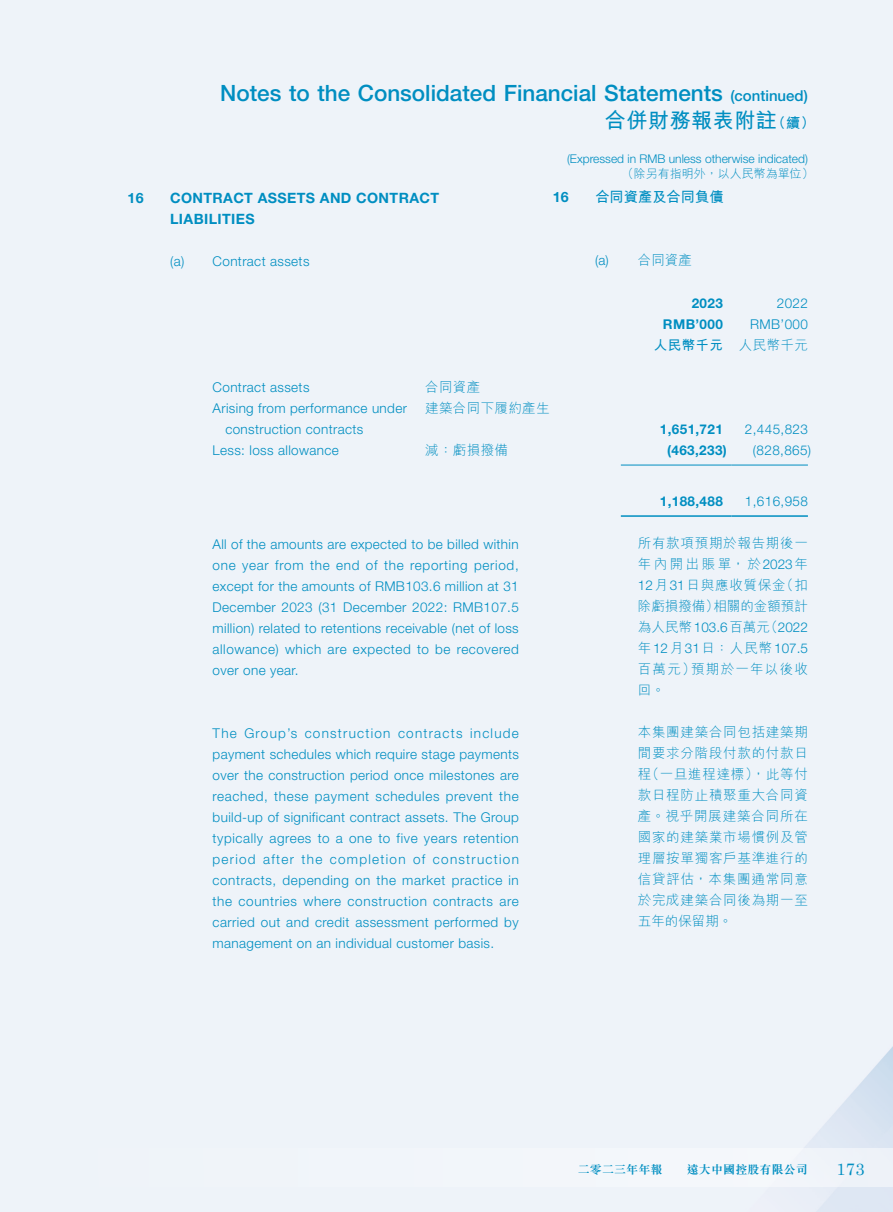
<style>
.page{position:relative;width:893px;height:1212px;background:#fff}
.page>*{position:absolute;margin:0;border:0;box-sizing:border-box;transform-origin:0 0}
.t1{font:500 22.5px "Helvetica Neue LT Std";color:#008ec1}
.t2{font:700 21px "M Hei HK";letter-spacing:.025em;color:#008ec1}
.t3{font:16.5px "Century";color:#008ec1}
.t4{font:700 14.25px/21px "Helvetica Neue LT Std";letter-spacing:.025em;color:#008ec1}
.t5{font:700 14.25px "M Hei HK";color:#008ec1}
.t6{font:300 13.5px/21px "Helvetica Neue LT Std";letter-spacing:.025em;color:#008ec1;text-align:justify}
.t7{font:300 13.5px/21px "M Hei HK";letter-spacing:.055em;color:#008ec1;text-align:justify}
.t8{font:700 13.5px "Helvetica Neue LT Std";letter-spacing:.025em;color:#008ec1}
.t9{font:300 13.5px/21px "Helvetica Neue LT Std";color:#008ec1}
.t10{font:300 13.5px/21px "M Hei HK";letter-spacing:.095em;color:#008ec1}
.t11{font:700 13.5px "M Hei HK";letter-spacing:.025em;color:#008ec1}
.t12{font:300 13.5px "M Hei HK";letter-spacing:.025em;color:#008ec1}
.t13{font:300 12px "Helvetica Neue LT Std";color:#008ec1}
.t14{font:700 12px "M Sung HK";letter-spacing:.01em;color:#008ec1}
.t15{font:300 12px "M Hei HK";color:#008ec1}
.s1{font-size:15px}
.s2{font-size:14.25px}
.s3{font-family:"Helvetica Neue LT Std"}
.s4{font-weight:300}
.s5{font-family:"M Hei HK"}
</style>
<div class="page">
<div style="left:0;top:1148px;width:893px;height:38px;background:#f1f5fa"></div>
<hr style="left:621px;top:465px;width:110px;height:1px;background:#008ec1">
<hr style="left:731px;top:465px;width:77px;height:1px;background:#008ec1">
<hr style="left:621px;top:515px;width:110px;height:2px;background:#008ec1">
<hr style="left:731px;top:515px;width:77px;height:2px;background:#008ec1">
<h1 class="t1" style="left:220px;top:79px;width:589px">Notes to the Consolidated Financial Statements <span class="s1">(continued)</span></h1>
<h2 class="t2" style="left:605px;top:105px;width:212px">合併財務報表附註<span class="s2">（續）</span></h2>
<p class="t13" style="left:567px;top:151px;width:242px">(Expressed in RMB unless otherwise indicated)</p>
<p class="t15" style="left:622px;top:167px;width:193px">（除另有指明外，以人民幣為單位）</p>
<p class="t4" style="left:128px;top:187px;width:18px">16</p>
<p class="t4" style="left:170px;top:187px;width:271px">CONTRACT ASSETS AND CONTRACT<br>LIABILITIES</p>
<p class="t6" style="left:170px;top:250px;width:141px">(a) Contract assets</p>
<p class="t4" style="left:553px;top:186px;width:17px">16</p>
<p class="t5" style="left:595px;top:187px;width:130px">合同資產及合同負債</p>
<p class="t7" style="left:595px;top:249px;width:98px"><span class="s3">(a)</span> 合同資產</p>
<p class="t8" style="left:692px;top:295px;width:33px">2023</p>
<p class="t6" style="left:777px;top:293px;width:33px">2022</p>
<p class="t8" style="left:663px;top:315px;width:61px">RMB’000</p>
<p class="t6" style="left:750px;top:313px;width:59px">RMB’000</p>
<p class="t11" style="left:654px;top:335px;width:155px">人民幣千元 <span class="s4">人民幣千元</span></p>
<p class="t6" style="left:213px;top:377px;width:98px">Contract assets</p>
<p class="t7" style="left:425px;top:376px;width:57px">合同資產</p>
<p class="t6" style="left:225px;top:398px;width:183px;text-indent:-13px">Arising from performance under construction contracts</p>
<p class="t12" style="left:425px;top:401px;width:126px">建築合同下履約產生</p>
<p class="t8" style="left:660px;top:421px;width:64px">1,651,721</p>
<p class="t6" style="left:745px;top:419px;width:64px">2,445,823</p>
<p class="t6" style="left:213px;top:440px;width:128px">Less: loss allowance</p>
<p class="t7" style="left:425px;top:440px;width:84px">減：虧損撥備</p>
<p class="t8" style="left:667px;top:442px;width:61px">(463,233)</p>
<p class="t6" style="left:753px;top:440px;width:60px">(828,865)</p>
<p class="t8" style="left:660px;top:492px;width:64px">1,188,488</p>
<p class="t6" style="left:745px;top:490px;width:64px">1,616,958</p>
<p class="t6" style="left:213px;top:533px;width:308px">All of the amounts are expected to be billed within one year from the end of the reporting period, except for the amounts of RMB103.6 million at 31<br>December 2023 (31 December 2022: RMB107.5 million) related to retentions receivable (net of loss allowance) which are expected to be recovered over one year.</p>
<p class="t7" style="left:638px;top:532px;width:172px">所有款項預期於報告期後一年內開出賬單，於<span class="s3">2023</span>年<span class="s3">12</span>月<span class="s3">31</span>日與應收質保金（扣除虧損撥備）相關的金額預計</p>
<p class="t9" style="left:638px;top:616px;width:172px"><span class="s5">為人民幣</span>103.6<span class="s5">百萬元（</span>2022<span class="s5">年</span>12<span class="s5">月</span>31<span class="s5">日：人民幣</span>107.5</p>
<p class="t10" style="left:638px;top:658px;width:172px">百萬元）預期於一年以後收回。</p>
<p class="t7" style="left:638px;top:721px;width:172px">本集團建築合同包括建築期間要求分階段付款的付款日程（一旦進程達標），此等付款日程防止積聚重大合同資產。視乎開展建築合同所在國家的建築業市場慣例及管理層按單獨客戶基準進行的信貸評估，本集團通常同意於完成建築合同後為期一至五年的保留期。</p>
<p class="t6" style="left:213px;top:722px;width:308px">The Group’s construction contracts include payment schedules which require stage payments over the construction period once milestones are reached, these payment schedules prevent the build-up of significant contract assets. The Group typically agrees to a one to five years retention period after the completion of construction contracts, depending on the market practice in the countries where construction contracts are carried out and credit assessment performed by management on an individual customer basis.</p>
<p class="t14" style="left:578px;top:1163px;width:86px">二零二三年年報</p>
<p class="t14" style="left:687px;top:1163px;width:123px">遠大中國控股有限公司</p>
<p class="t3" style="left:836px;top:1155px;width:30px">173</p>
</div>
